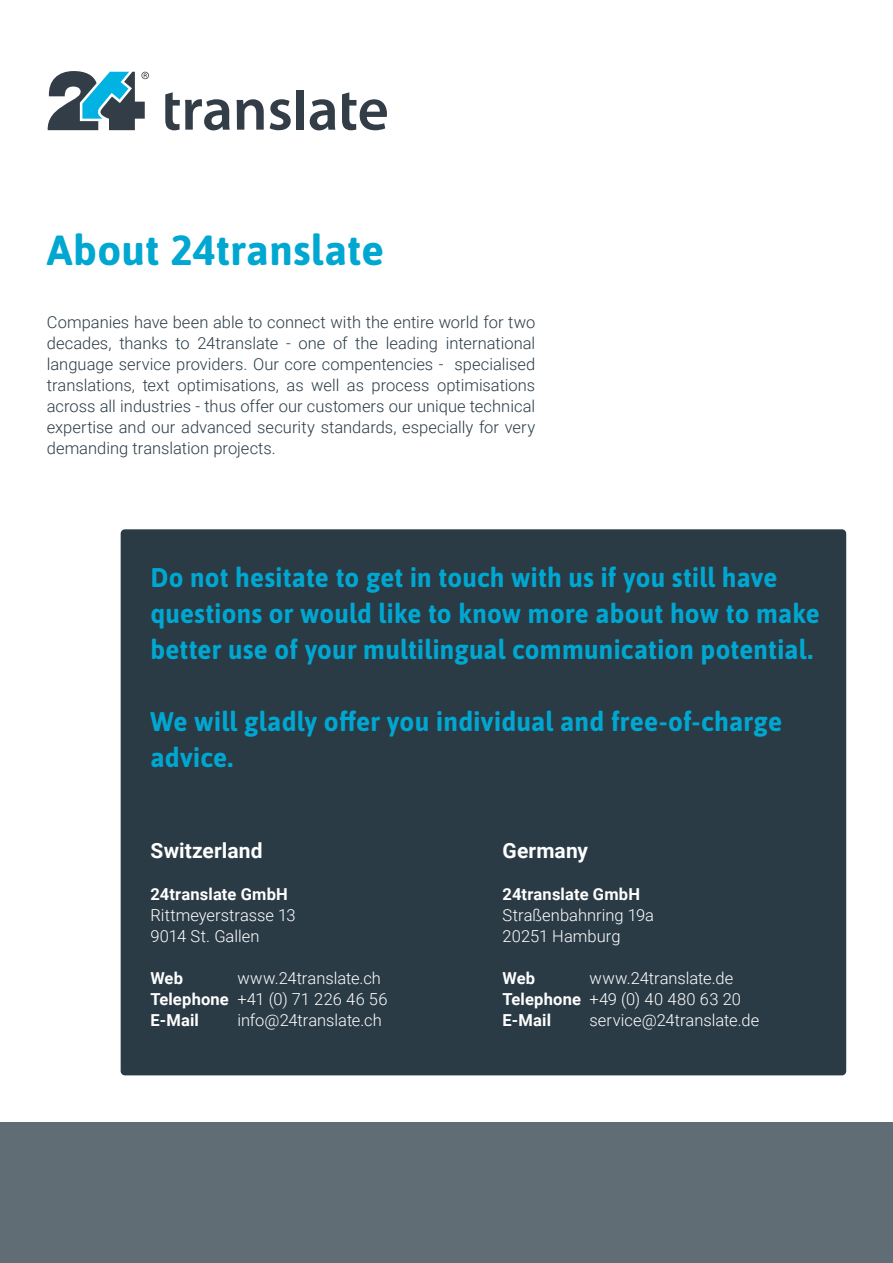
<style>
.page{position:relative;width:893px;height:1263px;background:#fff}
.page>*{position:absolute;margin:0;border:0;box-sizing:border-box;transform-origin:0 0}
.t1{font:700 42px "Asap";letter-spacing:.01em;color:#00a7d1}
.t2{font:700 27px/36px "Asap";letter-spacing:.01em;color:#00a7d1;scale:.96 1}
.t3{font:700 27px/36px "Asap";letter-spacing:.01em;color:#00a7d1}
.t4{font:700 21px "Roboto";letter-spacing:.005em;color:#fff}
.t5{font:300 16.5px/21px "Roboto";color:#2b3b46;text-align:justify}
.t6{font:300 16.5px/21px "Roboto";color:#fff}
.t7{font:700 16.5px "Roboto";letter-spacing:.01em;color:#fff}
.s1{font-weight:700}
</style>
<div class="page">
<svg style="left:48px;top:71px;width:101px;height:59px"></svg>
<div style="left:297px;top:90px;width:7px;height:40px;background:#333d47"></div>
<svg style="left:165px;top:92px;width:65px;height:39px"></svg>
<svg style="left:237px;top:99px;width:27px;height:31px"></svg>
<svg style="left:270px;top:99px;width:21px;height:31px"></svg>
<svg style="left:310px;top:99px;width:25px;height:32px"></svg>
<svg style="left:342px;top:92px;width:45px;height:38px"></svg>
<div style="left:121px;top:529px;width:725px;height:546px;background:#2b3b46;border-radius:4px"></div>
<div style="left:0;top:1123px;width:893px;height:140px;background:#606d74"></div>
<h1 class="t1" style="left:47px;top:221px;width:339px">About 24translate</h1>
<p class="t5" style="left:47px;top:311px;width:490px">Companies have been able to connect with the entire world for two decades, thanks to 24translate - one of the leading international language service providers. Our core compentencies - specialised translations, text optimisations, as well as process optimisations across all industries - thus offer our customers our unique technical expertise and our advanced security standards, especially for very demanding translation projects.</p>
<h2 class="t2" style="left:150px;top:558px;width:699px">Do not hesitate to get in touch with us if you still have questions or would like to know more about how to make better use of your multilingual communication potential.</h2>
<h2 class="t3" style="left:150px;top:702px;width:633px">We will gladly offer you individual and free-of-charge advice.</h2>
<p class="t4" style="left:150px;top:835px;width:114px">Switzerland</p>
<p class="t7" style="left:150px;top:882px;width:139px">24translate GmbH</p>
<p class="t6" style="left:150px;top:904px;width:147px">Rittmeyerstrasse 13<br>9014 St. Gallen</p>
<p class="t7" style="left:150px;top:966px;width:34px">Web</p>
<p class="t6" style="left:150px;top:967px;width:239px;text-indent:87px">www.24translate.ch<br><span class="s1">Telephone</span> +41 (0) 71 226 46 56<br><span class="s1">E-Mail</span></p>
<p class="t6" style="left:237px;top:1009px;width:146px">info@24translate.ch</p>
<p class="t4" style="left:503px;top:835px;width:87px">Germany</p>
<p class="t7" style="left:503px;top:882px;width:139px">24translate GmbH</p>
<p class="t6" style="left:503px;top:904px;width:153px">Straßenbahnring 19a<br>20251 Hamburg</p>
<p class="t7" style="left:503px;top:966px;width:34px">Web</p>
<p class="t6" style="left:503px;top:967px;width:240px;text-indent:87px">www.24translate.de<br><span class="s1">Telephone</span> +49 (0) 40 480 63 20<br><span class="s1">E-Mail</span></p>
<p class="t6" style="left:590px;top:1009px;width:171px">service@24translate.de</p>
</div>
